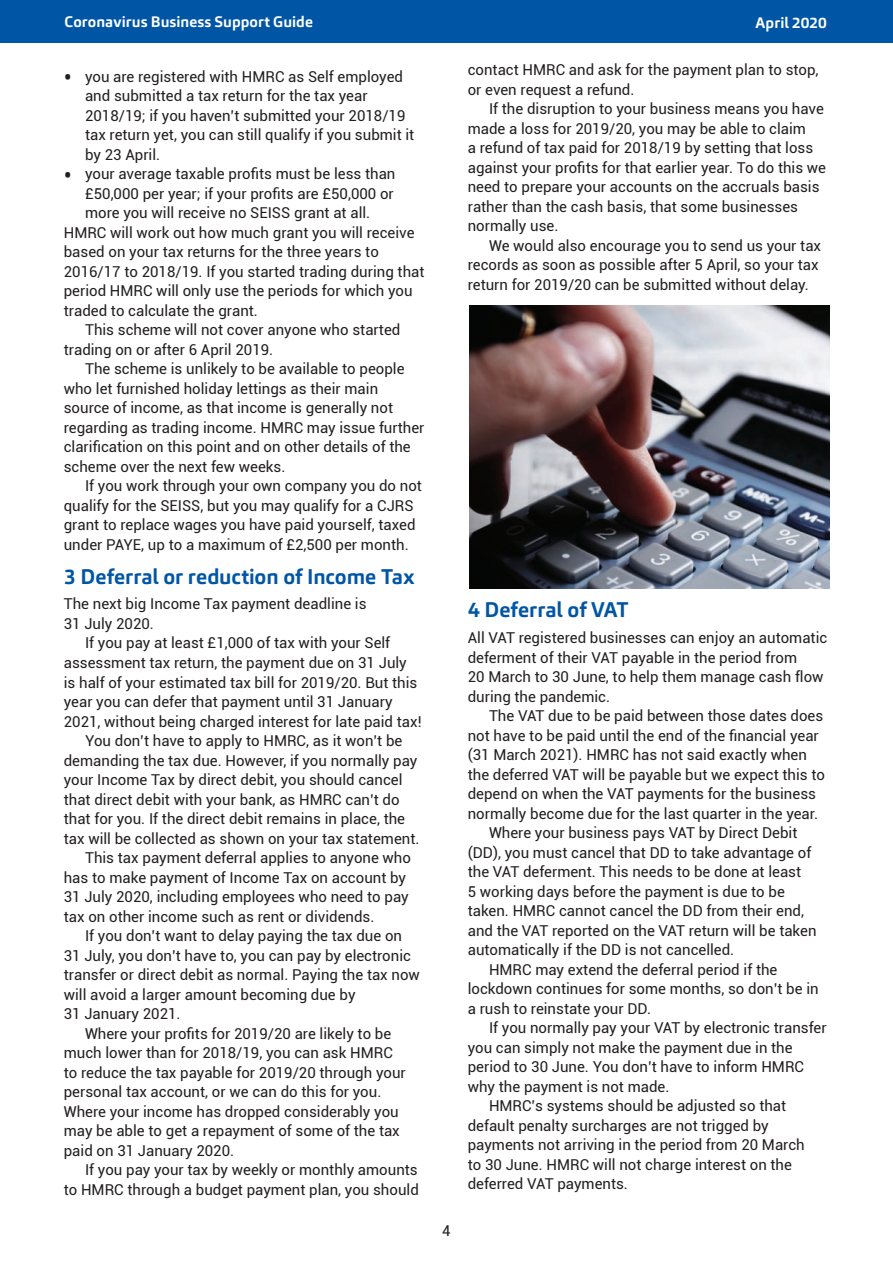
<style>
.page{position:relative;width:893px;height:1263px;background:#fff}
.page>*{position:absolute;margin:0;border:0;box-sizing:border-box;transform-origin:0 0}
.t1{font:700 21px "Carnac";letter-spacing:-.005em;color:#0155a5}
.t2{font:15px/19.5px "Roboto";color:#231f20}
.t3{font:700 15px "Carnac";letter-spacing:.005em;color:#fff}
.s1{font-size:24px}
</style>
<div class="page">
<div style="left:0;top:0;width:893px;height:43px;background:#0155a5"></div>
<img style="left:469px;top:305px;width:360px;height:284px">
<p class="t3" style="left:65px;top:12px;width:250px">Coronavirus Business Support Guide</p>
<p class="t3" style="left:755px;top:14px;width:73px">April 2020</p>
<p class="t2" style="left:468px;top:59px;width:352px">contact HMRC and ask for the payment plan to stop, or even request a refund.</p>
<p class="t2" style="left:468px;top:98px;width:360px;text-indent:21px">If the disruption to your business means you have made a loss for 2019/20, you may be able to claim<br>a refund of tax paid for 2018/19 by setting that loss against your profits for that earlier year. To do this we need to prepare your accounts on the accruals basis rather than the cash basis, that some businesses normally use.</p>
<p class="t2" style="left:468px;top:235px;width:355px;text-indent:21px">We would also encourage you to send us your tax records as soon as possible after 5 April, so your tax return for 2019/20 can be submitted without delay.</p>
<p class="t2" style="left:85px;top:66px;width:331px;text-indent:-21px"><span class="s1">•</span> you are registered with HMRC as Self employed and submitted a tax return for the tax year 2018/19; if you haven’t submitted your 2018/19 tax return yet, you can still qualify if you submit it by 23 April.</p>
<p class="t2" style="left:64px;top:164px;width:333px"><span class="s1">•</span> your average taxable profits must be less than</p>
<p class="t2" style="left:85px;top:183px;width:310px">£50,000 per year; if your profits are £50,000 or</p>
<p class="t2" style="left:85px;top:203px;width:287px">more you will receive no SEISS grant at all.</p>
<p class="t2" style="left:64px;top:222px;width:352px">HMRC will work out how much grant you will receive</p>
<p class="t2" style="left:64px;top:242px;width:317px">based on your tax returns for the three years to</p>
<p class="t2" style="left:64px;top:261px;width:362px">2016/17 to 2018/19. If you started trading during that</p>
<p class="t2" style="left:64px;top:281px;width:350px">period HMRC will only use the periods for which you</p>
<p class="t2" style="left:64px;top:300px;width:196px">traded to calculate the grant.</p>
<p class="t2" style="left:85px;top:320px;width:317px">This scheme will not cover anyone who started</p>
<p class="t2" style="left:64px;top:339px;width:211px">trading on or after 6 April 2019.</p>
<p class="t2" style="left:85px;top:359px;width:321px">The scheme is unlikely to be available to people</p>
<p class="t2" style="left:64px;top:378px;width:316px">who let furnished holiday lettings as their main</p>
<p class="t2" style="left:64px;top:398px;width:331px">source of income, as that income is generally not</p>
<p class="t2" style="left:64px;top:417px;width:362px">regarding as trading income. HMRC may issue further</p>
<p class="t2" style="left:64px;top:437px;width:348px">clarification on this point and on other details of the</p>
<p class="t2" style="left:64px;top:456px;width:223px">scheme over the next few weeks.</p>
<p class="t2" style="left:85px;top:476px;width:338px">If you work through your own company you do not</p>
<p class="t2" style="left:64px;top:495px;width:351px">qualify for the SEISS, but you may qualify for a CJRS</p>
<p class="t2" style="left:64px;top:515px;width:353px">grant to replace wages you have paid yourself, taxed</p>
<p class="t2" style="left:64px;top:534px;width:346px">under PAYE, up to a maximum of £2,500 per month.</p>
<h1 class="t1" style="left:64px;top:563px;width:352px">3 Deferral or reduction of Income Tax</h1>
<p class="t2" style="left:64px;top:594px;width:304px">The next big Income Tax payment deadline is<br>31 July 2020.</p>
<p class="t2" style="left:85px;top:633px;width:307px">If you pay at least £1,000 of tax with your Self</p>
<p class="t2" style="left:64px;top:652px;width:345px">assessment tax return, the payment due on 31 July</p>
<p class="t2" style="left:64px;top:672px;width:355px">is half of your estimated tax bill for 2019/20. But this</p>
<p class="t2" style="left:64px;top:691px;width:330px">year you can defer that payment until 31 January</p>
<p class="t2" style="left:64px;top:711px;width:359px">2021, without being charged interest for late paid tax!</p>
<p class="t2" style="left:85px;top:730px;width:319px">You don’t have to apply to HMRC, as it won’t be</p>
<p class="t2" style="left:64px;top:750px;width:355px">demanding the tax due. However, if you normally pay</p>
<p class="t2" style="left:64px;top:769px;width:340px">your Income Tax by direct debit, you should cancel</p>
<p class="t2" style="left:64px;top:789px;width:337px">that direct debit with your bank, as HMRC can’t do</p>
<p class="t2" style="left:64px;top:808px;width:343px">that for you. If the direct debit remains in place, the</p>
<p class="t2" style="left:64px;top:828px;width:357px">tax will be collected as shown on your tax statement.</p>
<p class="t2" style="left:85px;top:847px;width:327px">This tax payment deferral applies to anyone who</p>
<p class="t2" style="left:64px;top:867px;width:344px">has to make payment of Income Tax on account by</p>
<p class="t2" style="left:64px;top:886px;width:346px">31 July 2020, including employees who need to pay</p>
<p class="t2" style="left:64px;top:906px;width:312px">tax on other income such as rent or dividends.</p>
<p class="t2" style="left:85px;top:925px;width:319px">If you don’t want to delay paying the tax due on</p>
<p class="t2" style="left:64px;top:945px;width:349px">31 July, you don’t have to, you can pay by electronic</p>
<p class="t2" style="left:64px;top:964px;width:358px">transfer or direct debit as normal. Paying the tax now</p>
<p class="t2" style="left:64px;top:984px;width:293px">will avoid a larger amount becoming due by</p>
<p class="t2" style="left:64px;top:1003px;width:118px">31 January 2021.</p>
<p class="t2" style="left:85px;top:1023px;width:308px">Where your profits for 2019/20 are likely to be</p>
<p class="t2" style="left:64px;top:1042px;width:331px">much lower than for 2018/19, you can ask HMRC</p>
<p class="t2" style="left:64px;top:1062px;width:344px">to reduce the tax payable for 2019/20 through your</p>
<p class="t2" style="left:64px;top:1081px;width:319px">personal tax account, or we can do this for you.</p>
<p class="t2" style="left:64px;top:1101px;width:336px">Where your income has dropped considerably you</p>
<p class="t2" style="left:64px;top:1120px;width:338px">may be able to get a repayment of some of the tax</p>
<p class="t2" style="left:64px;top:1140px;width:172px">paid on 31 January 2020.</p>
<p class="t2" style="left:85px;top:1159px;width:334px">If you pay your tax by weekly or monthly amounts</p>
<p class="t2" style="left:64px;top:1179px;width:357px">to HMRC through a budget payment plan, you should</p>
<h1 class="t1" style="left:468px;top:596px;width:163px">4 Deferral of VAT</h1>
<p class="t2" style="left:468px;top:628px;width:361px">All VAT registered businesses can enjoy an automatic deferment of their VAT payable in the period from<br>20 March to 30 June, to help them manage cash flow during the pandemic.</p>
<p class="t2" style="left:489px;top:706px;width:336px">The VAT due to be paid between those dates does</p>
<p class="t2" style="left:468px;top:725px;width:353px">not have to be paid until the end of the financial year</p>
<p class="t2" style="left:468px;top:745px;width:341px">(31 March 2021). HMRC has not said exactly when</p>
<p class="t2" style="left:468px;top:764px;width:359px">the deferred VAT will be payable but we expect this to</p>
<p class="t2" style="left:468px;top:784px;width:350px">depend on when the VAT payments for the business</p>
<p class="t2" style="left:468px;top:803px;width:352px">normally become due for the last quarter in the year.</p>
<p class="t2" style="left:489px;top:823px;width:310px">Where your business pays VAT by Direct Debit</p>
<p class="t2" style="left:468px;top:842px;width:345px">(DD), you must cancel that DD to take advantage of</p>
<p class="t2" style="left:468px;top:862px;width:335px">the VAT deferment. This needs to be done at least</p>
<p class="t2" style="left:468px;top:881px;width:319px">5 working days before the payment is due to be</p>
<p class="t2" style="left:468px;top:901px;width:338px">taken. HMRC cannot cancel the DD from their end,</p>
<p class="t2" style="left:468px;top:920px;width:350px">and the VAT reported on the VAT return will be taken</p>
<p class="t2" style="left:468px;top:940px;width:268px">automatically if the DD is not cancelled.</p>
<p class="t2" style="left:489px;top:959px;width:290px">HMRC may extend the deferral period if the</p>
<p class="t2" style="left:468px;top:979px;width:352px">lockdown continues for some months, so don’t be in</p>
<p class="t2" style="left:468px;top:998px;width:185px">a rush to reinstate your DD.</p>
<p class="t2" style="left:489px;top:1018px;width:339px">If you normally pay your VAT by electronic transfer</p>
<p class="t2" style="left:468px;top:1037px;width:326px">you can simply not make the payment due in the</p>
<p class="t2" style="left:468px;top:1057px;width:338px">period to 30 June. You don’t have to inform HMRC</p>
<p class="t2" style="left:468px;top:1076px;width:203px">why the payment is not made.</p>
<p class="t2" style="left:489px;top:1096px;width:299px">HMRC’s systems should be adjusted so that</p>
<p class="t2" style="left:468px;top:1115px;width:303px">default penalty surcharges are not trigged by</p>
<p class="t2" style="left:468px;top:1135px;width:338px">payments not arriving in the period from 20 March</p>
<p class="t2" style="left:468px;top:1154px;width:326px">to 30 June. HMRC will not charge interest on the</p>
<p class="t2" style="left:468px;top:1174px;width:162px">deferred VAT payments.</p>
<p class="t2" style="left:442px;top:1220px;width:10px">4</p>
</div>
